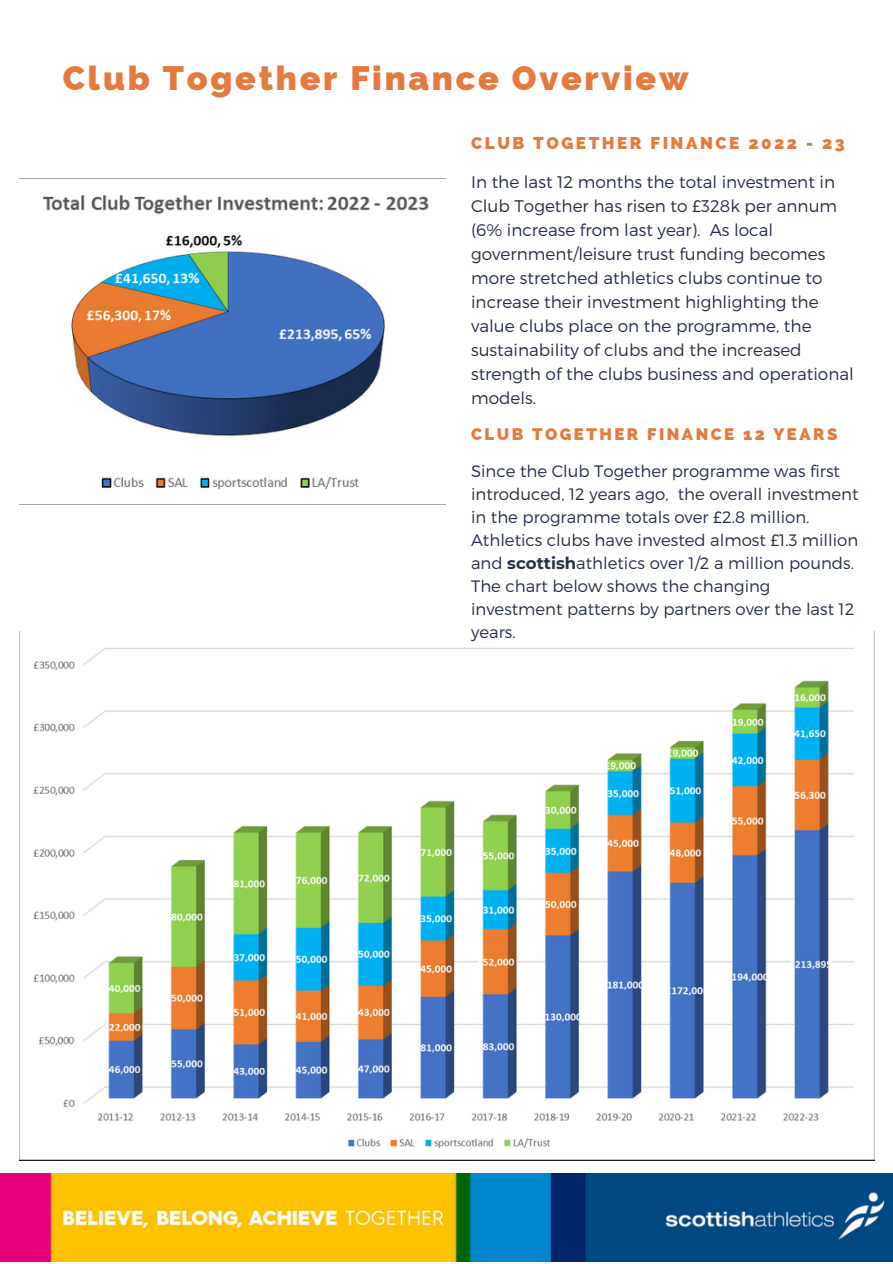
<style>
.page{position:relative;width:893px;height:1264px;background:#fff}
.page>*{position:absolute;margin:0;border:0;box-sizing:border-box;transform-origin:0 0}
.t1{font:800 34.05px "Raleway";letter-spacing:.08em;color:#e57a3e}
.t2{font:800 17.1px "Raleway";letter-spacing:.15em;color:#e57a3e}
.t3{font:300 16.8px/24.2px "Montserrat";color:#252e4a}
.t4{font:800 16.65px "Raleway";letter-spacing:.15em;color:#e57a3e}
.t5{font:300 16.5px/23px "Montserrat";color:#252e4a}
.s1{font-weight:700}
</style>
<div class="page">
<img style="left:19px;top:631px;width:855px;height:529px">
<img style="left:0;top:1173px;width:892px;height:88px">
<img style="left:19px;top:178px;width:426px;height:312px">
<p class="t1" style="left:63px;top:58px;width:627px">Club Together Finance Overview</p>
<p class="t2" style="left:471px;top:133px;width:375px">CLUB TOGETHER FINANCE 2022 - 23</p>
<p class="t3" style="left:471px;top:169px;width:384px">In the last 12 months the total investment in Club Together has risen to £328k per annum (6% increase from last year). As local government/leisure trust funding becomes more stretched athletics clubs continue to increase their investment highlighting the value clubs place on the programme, the sustainability of clubs and the increased strength of the clubs business and operational models.</p>
<p class="t4" style="left:471px;top:424px;width:368px">CLUB TOGETHER FINANCE 12 YEARS</p>
<p class="t5" style="left:471px;top:459px;width:389px">Since the Club Together programme was first introduced, 12 years ago, the overall investment in the programme totals over £2.8 million.<br>Athletics clubs have invested almost £1.3 million and <span class="s1">scottish</span>athletics over 1/2 a million pounds.<br>The chart below shows the changing investment patterns by partners over the last 12 years.</p>
</div>
